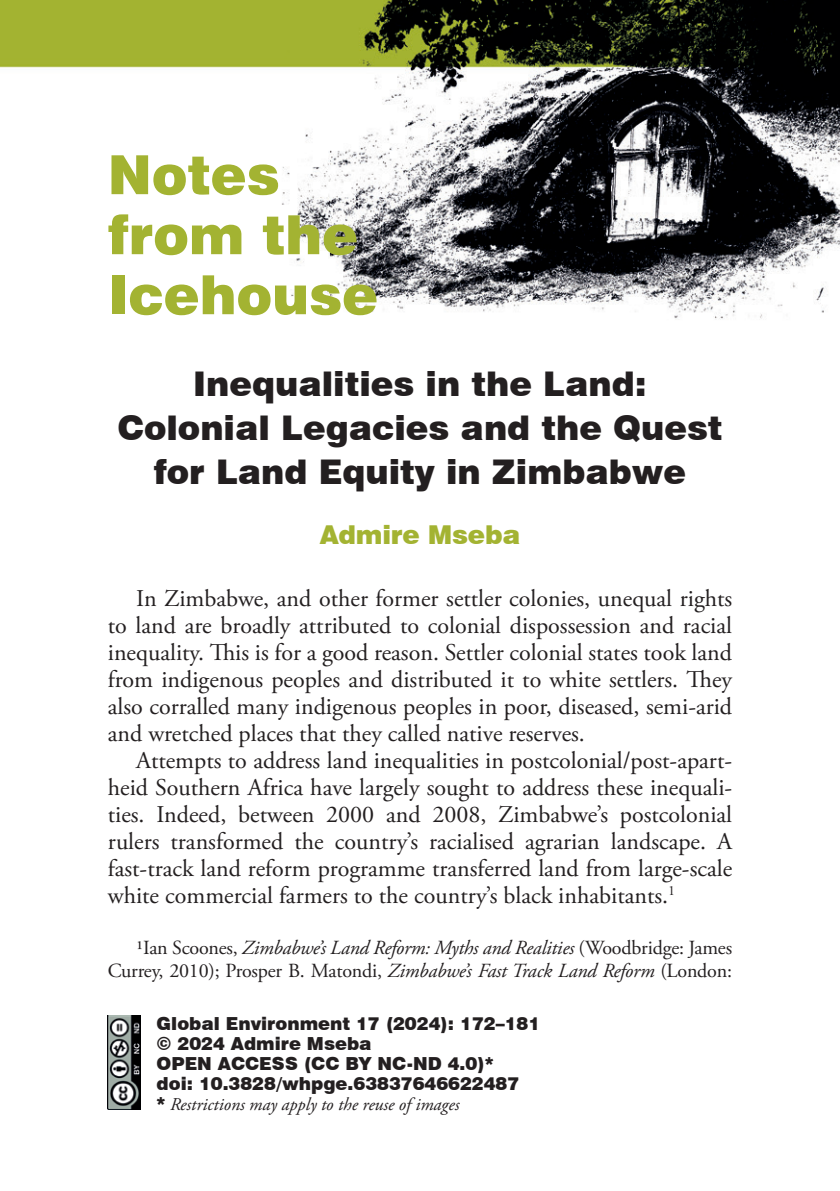
<style>
.page{position:relative;width:840px;height:1191px;background:#fff}
.page>*{position:absolute;margin:0;border:0;box-sizing:border-box;transform-origin:0 0}
.t1{font:900 54px/60px "Swiss 721 BT";color:#a3b332}
.t2{font:900 34px/44px "Swiss 721 BT";color:#231f20;text-align:center}
.t3{font:900 26px "Swiss 721 BT";letter-spacing:-.01em;color:#a3b332}
.paragrafo-base{font:24px/27px "Adobe Garamond Pro";color:#231f20;text-align:justify}
.nota-ok{font:20px/22.4px "Adobe Garamond Pro";letter-spacing:-.01em;color:#231f20;text-align:right}
.t4{font:900 18px "Swiss 721 BT";color:#231f20}
.t5{font:italic 18px "Adobe Garamond Pro";color:#231f20}
.s1{font-style:italic}
.s2{font-family:"Swiss 721 BT";font-weight:900;font-style:normal}
</style>
<div class="page">
<img style="left:0;top:0;width:839px;height:1110px">
<img style="left:108px;top:1016px;width:32px;height:93px">
<p class="t1" style="left:108px;top:144px;width:173px">Notes</p>
<p class="t1" style="left:108px;top:204px;width:272px">from the<br>Icehouse</p>
<p class="t2" style="left:117px;top:361px;width:606px">Inequalities in the Land:<br>Colonial Legacies and the Quest for Land Equity in Zimbabwe</p>
<p class="t3" style="left:319px;top:519px;width:202px">Admire Mseba</p>
<p class="paragrafo-base" style="left:108px;top:585px;width:625px;text-indent:28px">In Zimbabwe, and other former settler colonies, unequal rights to land are broadly attributed to colonial dispossession and racial inequality. This is for a good reason. Settler colonial states took land from indigenous peoples and distributed it to white settlers. They also corralled many indigenous peoples in poor, diseased, semi-arid and wretched places that they called native reserves.</p>
<p class="paragrafo-base" style="left:108px;top:747px;width:625px;text-indent:28px">Attempts to address land inequalities in postcolonial/post-apart&shy;heid Southern Africa have largely sought to address these inequali&shy;ties. Indeed, between 2000 and 2008, Zimbabwe’s postcolonial rulers transformed the country’s racialised agrarian landscape. A fast-track land reform programme transferred land from large-scale white commercial farmers to the country’s black inhabitants.<sup>1</sup></p>
<p class="nota-ok" style="left:108px;top:937px;width:625px">1Ian Scoones, <span class="s1">Zimbabwe’s Land Reform: Myths and Realities</span> (Woodbridge: James<br>Currey, 2010); Prosper B. Matondi, <span class="s1">Zimbabwe’s Fast Track Land Reform</span> (London:</p>
<p class="t4" style="left:156px;top:1012px;width:385px">Global Environment 17 (2024): 172–181</p>
<p class="t4" style="left:156px;top:1032px;width:216px">© 2024 Admire Mseba</p>
<p class="t4" style="left:156px;top:1052px;width:338px">OPEN ACCESS (CC BY NC-ND 4.0)*</p>
<p class="t4" style="left:156px;top:1072px;width:364px">doi: 10.3828/whpge.63837646622487</p>
<p class="t5" style="left:156px;top:1093px;width:304px"><span class="s2">*</span> Restrictions may apply to the reuse of images</p>
</div>
